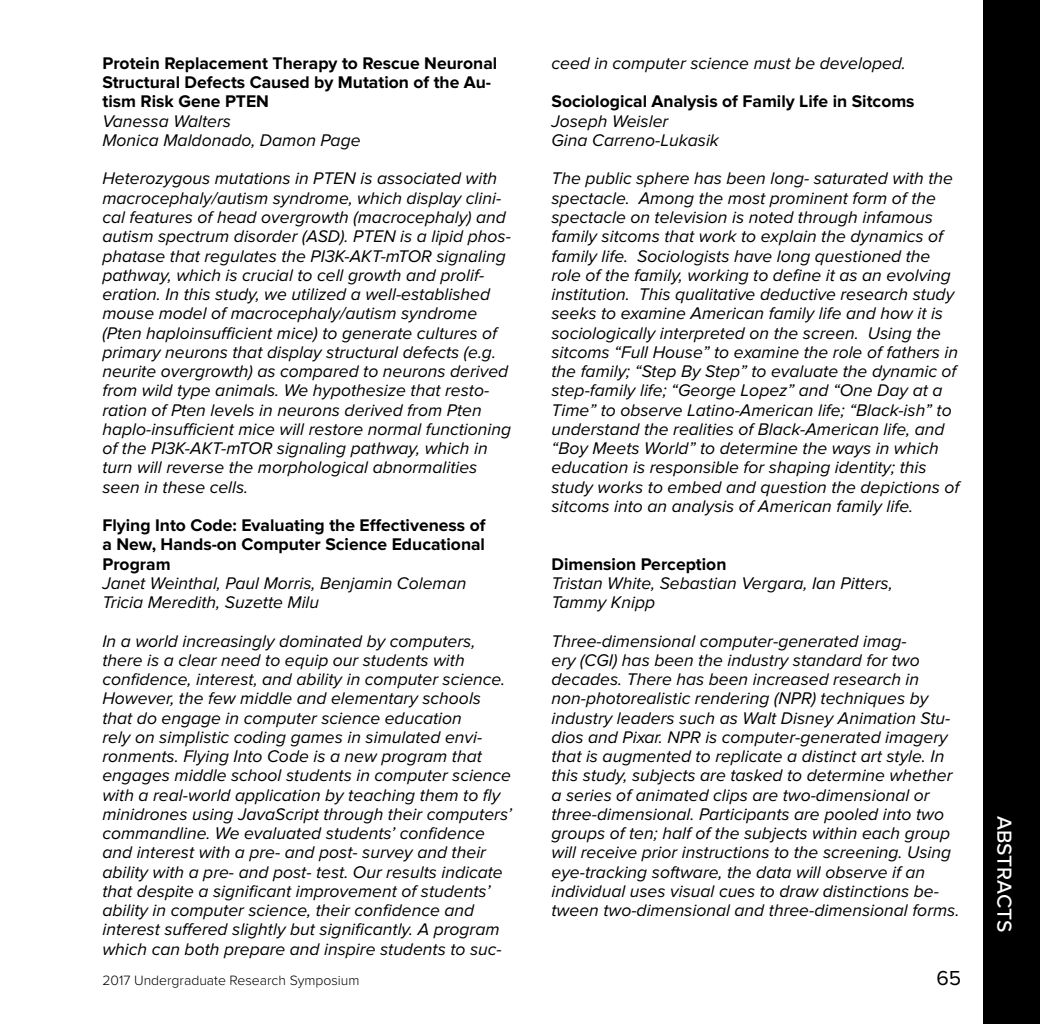
<style>
.page{position:relative;width:1040px;height:1024px;background:#fff}
.page>*{position:absolute;margin:0;border:0;box-sizing:border-box;transform-origin:0 0}
.t1{font:500 21px "Proxima Nova";color:#fff}
.t2{font:21px "Proxima Nova";color:#000}
.t3{font:italic 17.5px/19.2px "Proxima Nova";color:#000}
.t4{font:700 17.5px/19.2px "Proxima Nova";color:#000}
.t5{font:300 14px "Proxima Nova";color:#000}
</style>
<div class="page">
<div style="left:983px;top:0;width:57px;height:1024px;background:#000"></div>
<p class="t4" style="left:102px;top:54px;width:396px">Protein Replacement Therapy to Rescue Neuronal<br>Structural Defects Caused by Mutation of the Au&shy;tism Risk Gene PTEN</p>
<p class="t3" style="left:102px;top:112px;width:260px">Vanessa Walters<br>Monica Maldonado, Damon Page</p>
<p class="t3" style="left:102px;top:170px;width:410px">Heterozygous mutations in PTEN is associated with macrocephaly/autism syndrome, which display clini&shy;cal features of head overgrowth (macrocephaly) and autism spectrum disorder (ASD). PTEN is a lipid phos&shy;phatase that regulates the PI3K-AKT-mTOR signaling pathway, which is crucial to cell growth and prolif&shy;eration. In this study, we utilized a well-established mouse model of macrocephaly/autism syndrome (Pten haploinsufficient mice) to generate cultures of primary neurons that display structural defects (e.g. neurite overgrowth) as compared to neurons derived from wild type animals. We hypothesize that resto&shy;ration of Pten levels in neurons derived from Pten haplo-insufficient mice will restore normal functioning of the PI3K-AKT-mTOR signaling pathway, which in turn will reverse the morphological abnormalities seen in these cells.</p>
<p class="t4" style="left:102px;top:516px;width:384px;text-align:justify">Flying Into Code: Evaluating the Effectiveness of a New, Hands-on Computer Science Educational Program</p>
<p class="t3" style="left:102px;top:574px;width:365px">Janet Weinthal, Paul Morris, Benjamin Coleman<br>Tricia Meredith, Suzette Milu</p>
<p class="t3" style="left:102px;top:632px;width:411px">In a world increasingly dominated by computers, there is a clear need to equip our students with confidence, interest, and ability in computer science.<br>However, the few middle and elementary schools that do engage in computer science education<br>rely on simplistic coding games in simulated envi&shy;ronments. Flying Into Code is a new program that engages middle school students in computer science with a real-world application by teaching them to fly minidrones using JavaScript through their computers’ commandline. We evaluated students’ confidence and interest with a pre- and post- survey and their ability with a pre- and post- test. Our results indicate that despite a significant improvement of students’ ability in computer science, their confidence and interest suffered slightly but significantly. A program which can both prepare and inspire students to suc-</p>
<p class="t3" style="left:551px;top:54px;width:356px">ceed in computer science must be developed.</p>
<p class="t4" style="left:551px;top:93px;width:364px">Sociological Analysis of Family Life in Sitcoms</p>
<p class="t3" style="left:551px;top:112px;width:169px">Joseph Weisler<br>Gina Carreno-Lukasik</p>
<p class="t3" style="left:551px;top:170px;width:409px">The public sphere has been long- saturated with the spectacle. Among the most prominent form of the spectacle on television is noted through infamous family sitcoms that work to explain the dynamics of family life. Sociologists have long questioned the role of the family, working to define it as an evolving institution. This qualitative deductive research study seeks to examine American family life and how it is sociologically interpreted on the screen. Using the sitcoms “Full House” to examine the role of fathers in the family; “Step By Step” to evaluate the dynamic of step-family life; “George Lopez” and “One Day at a Time” to observe Latino-American life; “Black-ish” to understand the realities of Black-American life, and “Boy Meets World” to determine the ways in which education is responsible for shaping identity; this study works to embed and question the depictions of sitcoms into an analysis of American family life.</p>
<p class="t4" style="left:551px;top:555px;width:176px">Dimension Perception</p>
<p class="t3" style="left:551px;top:574px;width:343px">Tristan White, Sebastian Vergara, Ian Pitters,<br>Tammy Knipp</p>
<p class="t3" style="left:551px;top:632px;width:409px">Three-dimensional computer-generated imag-<br>ery (CGI) has been the industry standard for two decades. There has been increased research in non-photorealistic rendering (NPR) techniques by industry leaders such as Walt Disney Animation Stu&shy;dios and Pixar. NPR is computer-generated imagery that is augmented to replicate a distinct art style. In this study, subjects are tasked to determine whether a series of animated clips are two-dimensional or three-dimensional. Participants are pooled into two groups of ten; half of the subjects within each group will receive prior instructions to the screening. Using eye-tracking software, the data will observe if an individual uses visual cues to draw distinctions be&shy;tween two-dimensional and three-dimensional forms.</p>
<p class="t5" style="left:102px;top:972px;width:259px">2017 Undergraduate Research Symposium</p>
<p class="t2" style="left:936px;top:966px;width:26px">65</p>
<p class="t1" style="left:1016px;top:816px;width:118px;rotate:90deg">ABSTRACTS</p>
</div>
